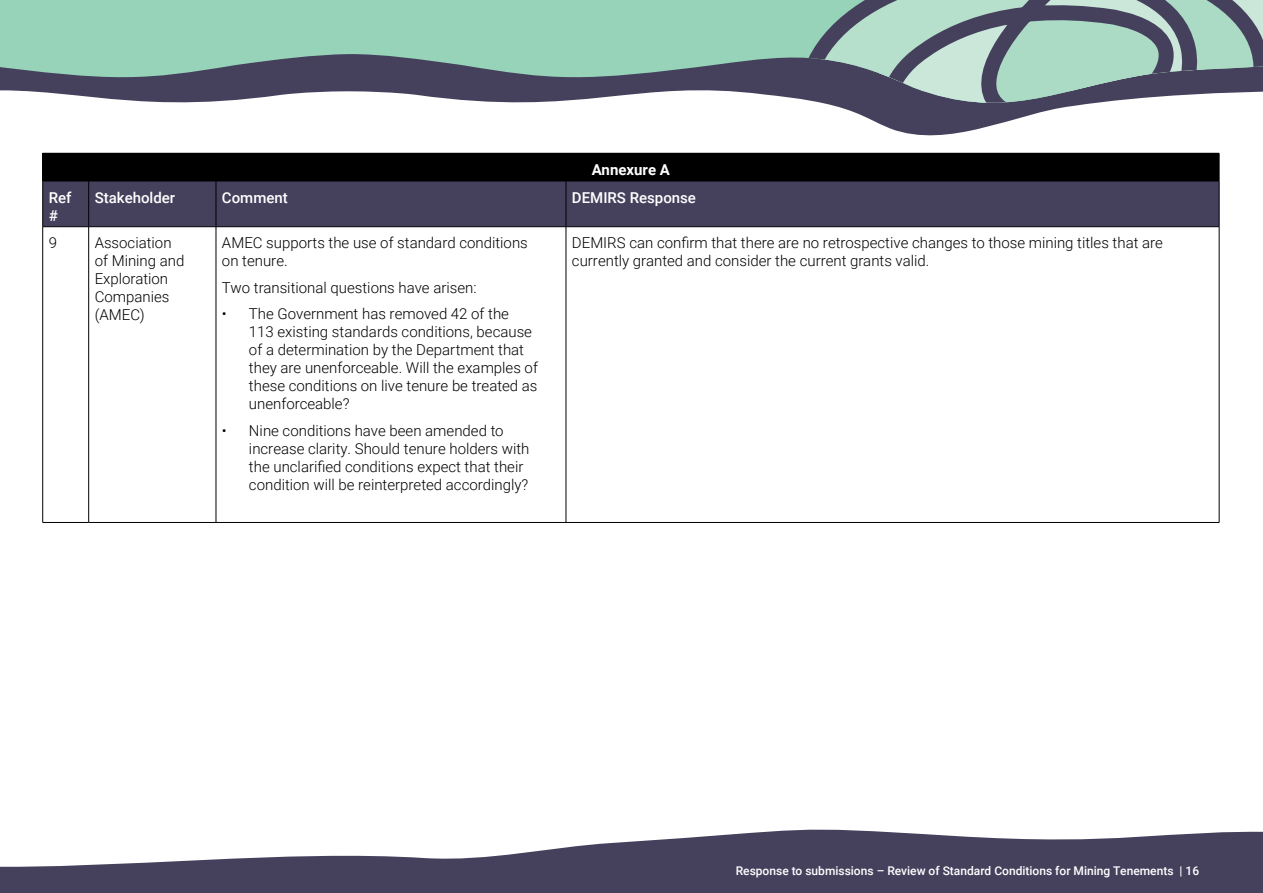
<style>
.page{position:relative;width:1263px;height:893px;background:#fff}
.page>*{position:absolute;margin:0;border:0;box-sizing:border-box;transform-origin:0 0}
.P_-_Paragraph_10pt{font:300 15px/18px "Roboto";color:#000}
.P_-_Paragraph_10pt-2{font:500 15px/18px "Roboto";color:#fff}
.P_-_Paragraph_10pt-3{font:700 15px "Roboto";color:#fff}
.t1{font:500 12px "Roboto";color:#fff}
</style>
<div class="page">
<svg style="left:0;top:829px;width:1263px;height:64px;fill:#45415d"></svg>
<svg style="left:876px;top:122px;width:129px;height:14px;fill:#45415d"></svg>
<svg style="left:0;top:0;width:749px;height:103px;background:#87ada4"></svg>
<svg style="left:749px;top:0;width:514px;height:122px;background:#90a4a5"></svg>
<div style="left:43px;top:153px;width:1176px;height:28px;background:#000"></div>
<div style="left:43px;top:182px;width:1176px;height:44px;background:#45415d"></div>
<svg style="left:42px;top:153px;width:1px;height:28px"></svg>
<svg style="left:1219px;top:153px;width:1px;height:28px"></svg>
<hr style="left:43px;top:181px;width:46px;height:1px;background:#000">
<hr style="left:42px;top:181px;width:1px;height:46px;background:#000">
<hr style="left:89px;top:181px;width:127px;height:1px;background:#000">
<hr style="left:88px;top:181px;width:1px;height:46px;background:#000">
<hr style="left:216px;top:181px;width:350px;height:1px;background:#000">
<hr style="left:216px;top:181px;width:1px;height:46px;background:#000">
<hr style="left:566px;top:181px;width:653px;height:1px;background:#000">
<hr style="left:566px;top:181px;width:1px;height:46px;background:#000">
<hr style="left:1219px;top:181px;width:1px;height:46px;background:#000">
<hr style="left:43px;top:226px;width:46px;height:1px;background:#000">
<hr style="left:89px;top:226px;width:127px;height:1px;background:#000">
<hr style="left:216px;top:226px;width:350px;height:1px;background:#000">
<hr style="left:566px;top:226px;width:653px;height:1px;background:#000">
<hr style="left:42px;top:227px;width:1px;height:295px;background:#000">
<hr style="left:88px;top:227px;width:1px;height:295px;background:#000">
<hr style="left:216px;top:227px;width:1px;height:295px;background:#000">
<hr style="left:566px;top:227px;width:1px;height:295px;background:#000">
<hr style="left:1219px;top:227px;width:1px;height:295px;background:#000">
<hr style="left:43px;top:522px;width:46px;height:1px;background:#000">
<hr style="left:89px;top:522px;width:127px;height:1px;background:#000">
<hr style="left:216px;top:522px;width:350px;height:1px;background:#000">
<hr style="left:566px;top:522px;width:653px;height:1px;background:#000">
<h2 class="P_-_Paragraph_10pt-3" style="left:592px;top:159px;width:80px">Annexure A</h2>
<h2 class="P_-_Paragraph_10pt-2" style="left:49px;top:188px;width:24px">Ref #</h2>
<h2 class="P_-_Paragraph_10pt-2" style="left:95px;top:188px;width:82px">Stakeholder</h2>
<h2 class="P_-_Paragraph_10pt-2" style="left:222px;top:188px;width:67px">Comment</h2>
<h2 class="P_-_Paragraph_10pt-2" style="left:572px;top:188px;width:126px">DEMIRS Response</h2>
<h2 class="P_-_Paragraph_10pt" style="left:49px;top:234px;width:10px">9</h2>
<h2 class="P_-_Paragraph_10pt" style="left:95px;top:234px;width:91px">Association of Mining and<br>Exploration<br>Companies (AMEC)</h2>
<h2 class="P_-_Paragraph_10pt" style="left:222px;top:234px;width:307px">AMEC supports the use of standard conditions on tenure.</h2>
<h2 class="P_-_Paragraph_10pt" style="left:572px;top:234px;width:592px">DEMIRS can confirm that there are no retrospective changes to those mining titles that are currently granted and consider the current grants valid.</h2>
<h2 class="P_-_Paragraph_10pt" style="left:222px;top:278px;width:256px">Two transitional questions have arisen:</h2>
<h2 class="P_-_Paragraph_10pt" style="left:249px;top:305px;width:290px;text-indent:-27px">• The Government has removed 42 of the<br>113 existing standards conditions, because of a determination by the Department that they are unenforceable. Will the examples of these conditions on live tenure be treated as unenforceable?</h2>
<h2 class="P_-_Paragraph_10pt" style="left:249px;top:421px;width:282px;text-indent:-27px">• Nine conditions have been amended to increase clarity. Should tenure holders with the unclarified conditions expect that their condition will be reinterpreted accordingly?</h2>
<p class="t1" style="left:736px;top:862px;width:465px">Response to submissions – Review of Standard Conditions for Mining Tenements | 16</p>
</div>
